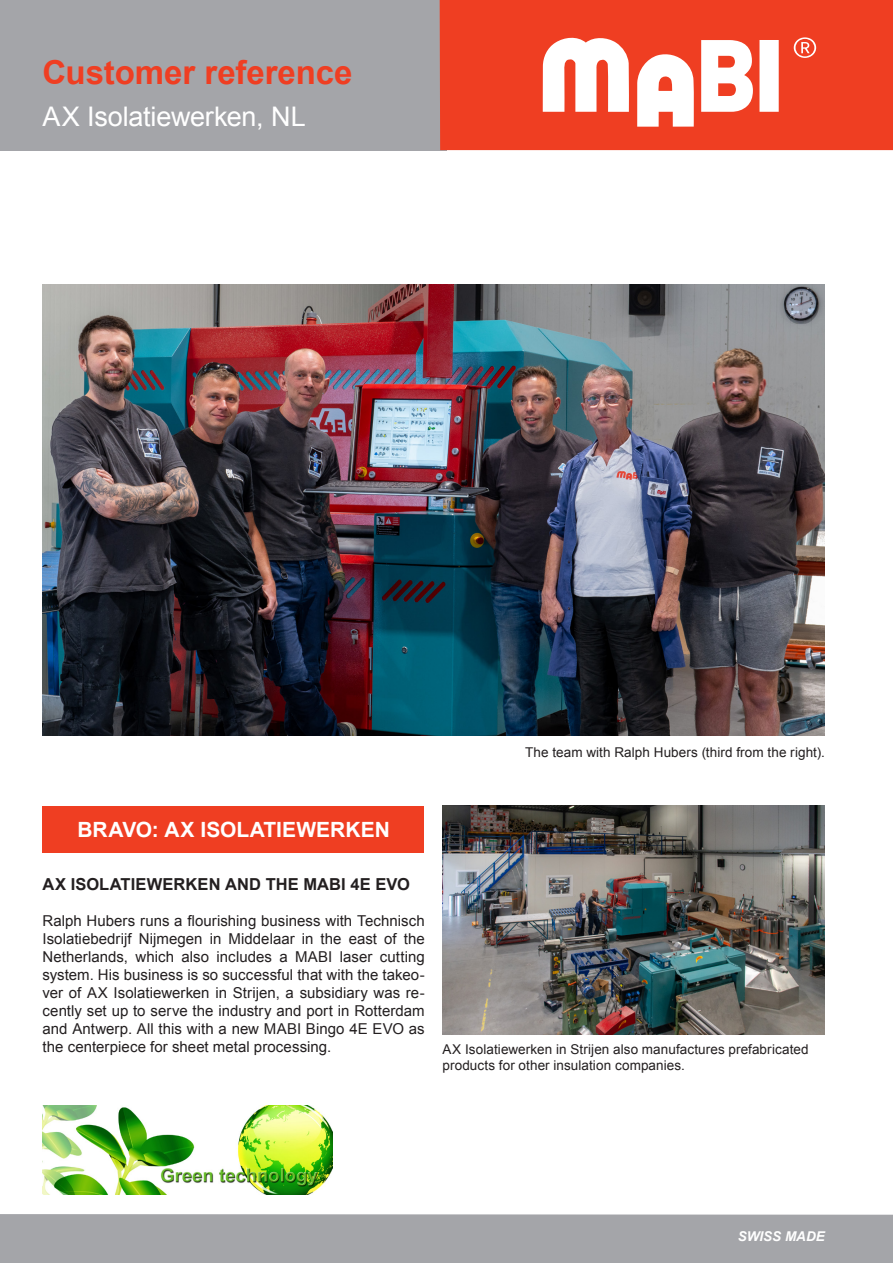
<style>
.page{position:relative;width:893px;height:1263px;background:#fff}
.page>*{position:absolute;margin:0;border:0;box-sizing:border-box;transform-origin:0 0}
.t1{font:700 33px "Arial";letter-spacing:-.005em;color:#ef3e22}
.t2{font:27px "Arial";letter-spacing:-.005em;color:#fff}
.t3{font:700 21px "Arial";color:#fff}
.t4{font:700 16.5px "Arial";letter-spacing:.005em;color:#231f20}
.t5{font:15px/18px "Arial";letter-spacing:.005em;color:#231f20;text-align:justify}
.t6{font:13.5px/16.2px "Arial";letter-spacing:.01em;color:#231f20}
.t7{font:italic 700 13.5px "Arial";color:#fff}
</style>
<div class="page">
<div style="left:0;top:1214px;width:893px;height:49px;background:#a4a5a9"></div>
<img style="left:43px;top:285px;width:782px;height:450px">
<div style="left:43px;top:806px;width:381px;height:47px;background:#ef3e22"></div>
<img style="left:442px;top:806px;width:383px;height:228px">
<div style="left:0;top:0;width:446px;height:150px;background:#a4a5a9"></div>
<div style="left:440px;top:0;width:453px;height:150px;background:#ef3e22"></div>
<svg style="left:543px;top:37px;width:236px;height:90px"></svg>
<svg style="left:794px;top:37px;width:22px;height:21px"></svg>
<img style="left:43px;top:1106px;width:289px;height:88px">
<p class="t1" style="left:43px;top:51px;width:312px">Customer reference</p>
<p class="t2" style="left:43px;top:99px;width:265px">AX Isolatiewerken, NL</p>
<p class="t6" style="left:525px;top:744px;width:301px">The team with Ralph Hubers (third from the right).</p>
<p class="t3" style="left:77px;top:815px;width:314px">BRAVO: AX ISOLATIEWERKEN</p>
<p class="t4" style="left:43px;top:873px;width:369px">AX ISOLATIEWERKEN AND THE MABI 4E EVO</p>
<p class="t5" style="left:43px;top:912px;width:384px">Ralph Hubers runs a flourishing business with Technisch Isolatiebedrijf Nijmegen in Middelaar in the east of the Netherlands, which also includes a MABI laser cutting system. His business is so successful that with the takeo&shy;ver of AX Isolatiewerken in Strijen, a subsidiary was re&shy;cently set up to serve the industry and port in Rotterdam and Antwerp. All this with a new MABI Bingo 4E EVO as the centerpiece for sheet metal processing.</p>
<p class="t6" style="left:442px;top:1041px;width:368px">AX Isolatiewerken in Strijen also manufactures prefabricated products for other insulation companies.</p>
<p class="t7" style="left:738px;top:1227px;width:89px">SWISS MADE</p>
</div>
